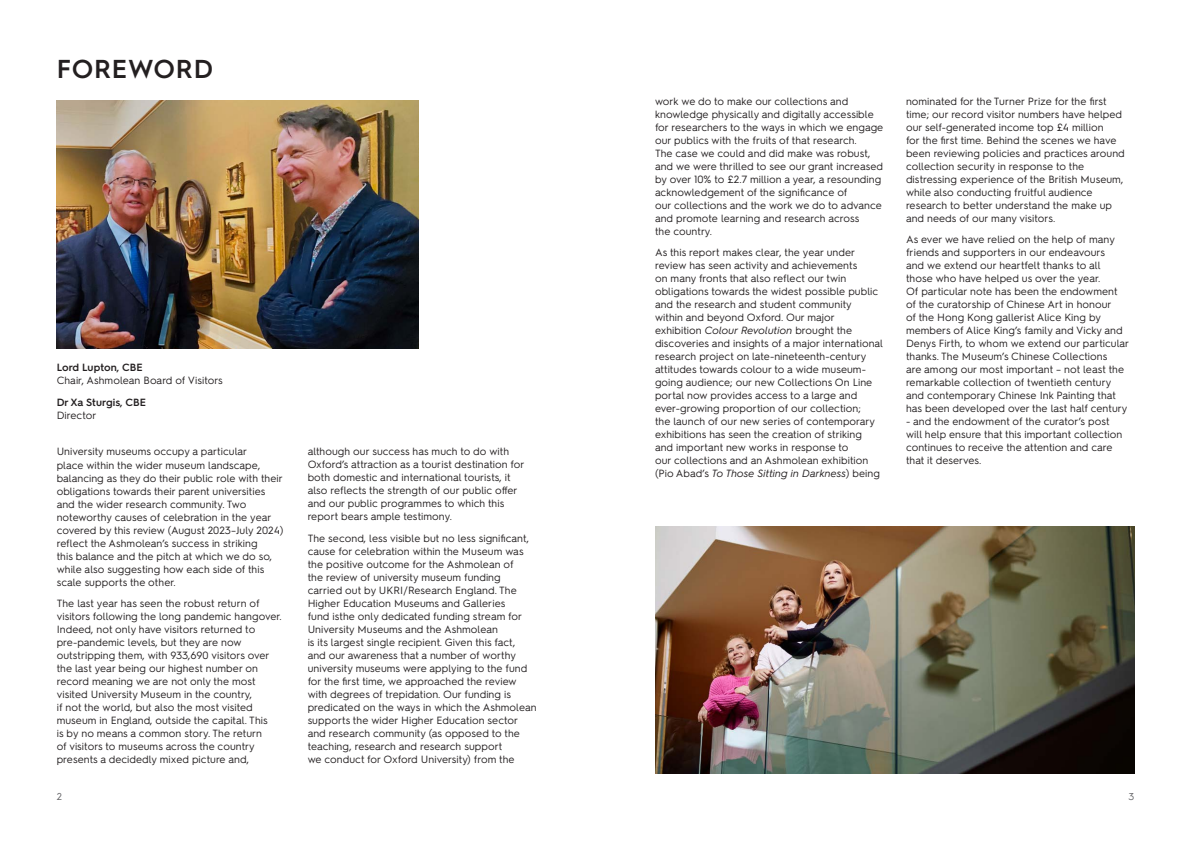
<style>
.page{position:relative;width:1191px;height:842px;background:#fff}
.page>*{position:absolute;margin:0;border:0;box-sizing:border-box;transform-origin:0 0}
.heading_1{font:600 26px "Hurme Geometric Sans 2";letter-spacing:.03em;color:#231f20}
.body{font:10.5px/13px "Hurme Geometric Sans 2";letter-spacing:.005em;color:#231f20}
.body-2{font:600 10.5px/13px "Hurme Geometric Sans 2";letter-spacing:.005em;color:#231f20}
.t1{font:10px "Hurme Geometric Sans 2";color:#636366}
.s1{font-weight:600}
.s2{font-weight:400}
.s3{font-style:italic}
</style>
<div class="page">
<img style="left:57px;top:101px;width:361px;height:247px">
<img style="left:655px;top:526px;width:479px;height:248px">
<p class="heading_1" style="left:57px;top:50px;width:158px">FOREWORD</p>
<p class="body" style="left:57px;top:360px;width:168px"><span class="s1">Lord Lupton, CBE<br></span>Chair, Ashmolean Board of Visitors</p>
<p class="body-2" style="left:57px;top:395px;width:91px">Dr Xa Sturgis, CBE<br><span class="s2">Director</span></p>
<p class="body" style="left:57px;top:445px;width:228px">University museums occupy a particular<br>place within the wider museum landscape, balancing as they do their public role with their obligations towards their parent universities and the wider research community. Two noteworthy causes of celebration in the year covered by this review (August 2023–July 2024) reflect the Ashmolean’s success in striking<br>this balance and the pitch at which we do so, while also suggesting how each side of this scale supports the other.</p>
<p class="body" style="left:57px;top:596px;width:227px">The last year has seen the robust return of visitors following the long pandemic hangover.<br>Indeed, not only have visitors returned to pre-pandemic levels, but they are now outstripping them, with 933,690 visitors over the last year being our highest number on record meaning we are not only the most visited University Museum in the country,<br>if not the world, but also the most visited museum in England, outside the capital. This<br>is by no means a common story. The return<br>of visitors to museums across the country presents a decidedly mixed picture and,</p>
<p class="body" style="left:308px;top:445px;width:218px">although our success has much to do with Oxford’s attraction as a tourist destination for both domestic and international tourists, it also reflects the strength of our public offer and our public programmes to which this report bears ample testimony.</p>
<p class="body" style="left:308px;top:531px;width:230px">The second, less visible but no less significant, cause for celebration within the Museum was the positive outcome for the Ashmolean of<br>the review of university museum funding carried out by UKRI/Research England. The Higher Education Museums and Galleries<br>fund isthe only dedicated funding stream for University Museums and the Ashmolean<br>is its largest single recipient. Given this fact,<br>and our awareness that a number of worthy university museums were applying to the fund for the first time, we approached the review with degrees of trepidation. Our funding is predicated on the ways in which the Ashmolean supports the wider Higher Education sector and research community (as opposed to the teaching, research and research support<br>we conduct for Oxford University) from the</p>
<p class="body" style="left:655px;top:94px;width:230px">work we do to make our collections and knowledge physically and digitally accessible for researchers to the ways in which we engage our publics with the fruits of that research.<br>The case we could and did make was robust, and we were thrilled to see our grant increased by over 10% to £2.7 million a year, a resounding acknowledgement of the significance of<br>our collections and the work we do to advance and promote learning and research across<br>the country.</p>
<p class="body" style="left:655px;top:245px;width:230px">As this report makes clear, the year under review has seen activity and achievements<br>on many fronts that also reflect our twin obligations towards the widest possible public and the research and student community<br>within and beyond Oxford. Our major exhibition <span class="s3">Colour Revolution</span> brought the discoveries and insights of a major international research project on late-nineteenth-century attitudes towards colour to a wide museum&shy;going audience; our new Collections On Line portal now provides access to a large and ever-growing proportion of our collection;<br>the launch of our new series of contemporary exhibitions has seen the creation of striking<br>and important new works in response to<br>our collections and an Ashmolean exhibition (Pio Abad’s <span class="s3">To Those Sitting in Darkness</span>) being</p>
<p class="body" style="left:906px;top:94px;width:220px">nominated for the Turner Prize for the first time; our record visitor numbers have helped our self-generated income top £4 million<br>for the first time. Behind the scenes we have been reviewing policies and practices around collection security in response to the distressing experience of the British Museum, while also conducting fruitful audience research to better understand the make up and needs of our many visitors.</p>
<p class="body" style="left:906px;top:232px;width:225px">As ever we have relied on the help of many friends and supporters in our endeavours<br>and we extend our heartfelt thanks to all those who have helped us over the year.<br>Of particular note has been the endowment of the curatorship of Chinese Art in honour<br>of the Hong Kong gallerist Alice King by members of Alice King’s family and Vicky and Denys Firth, to whom we extend our particular thanks. The Museum’s Chinese Collections<br>are among our most important – not least the remarkable collection of twentieth century and contemporary Chinese Ink Painting that has been developed over the last half century</p>
<p class="body" style="left:906px;top:414px;width:218px">- and the endowment of the curator’s post will help ensure that this important collection continues to receive the attention and care that it deserves.</p>
<p class="t1" style="left:57px;top:789px;width:7px">2</p>
<p class="t1" style="left:1128px;top:789px;width:7px">3</p>
</div>
